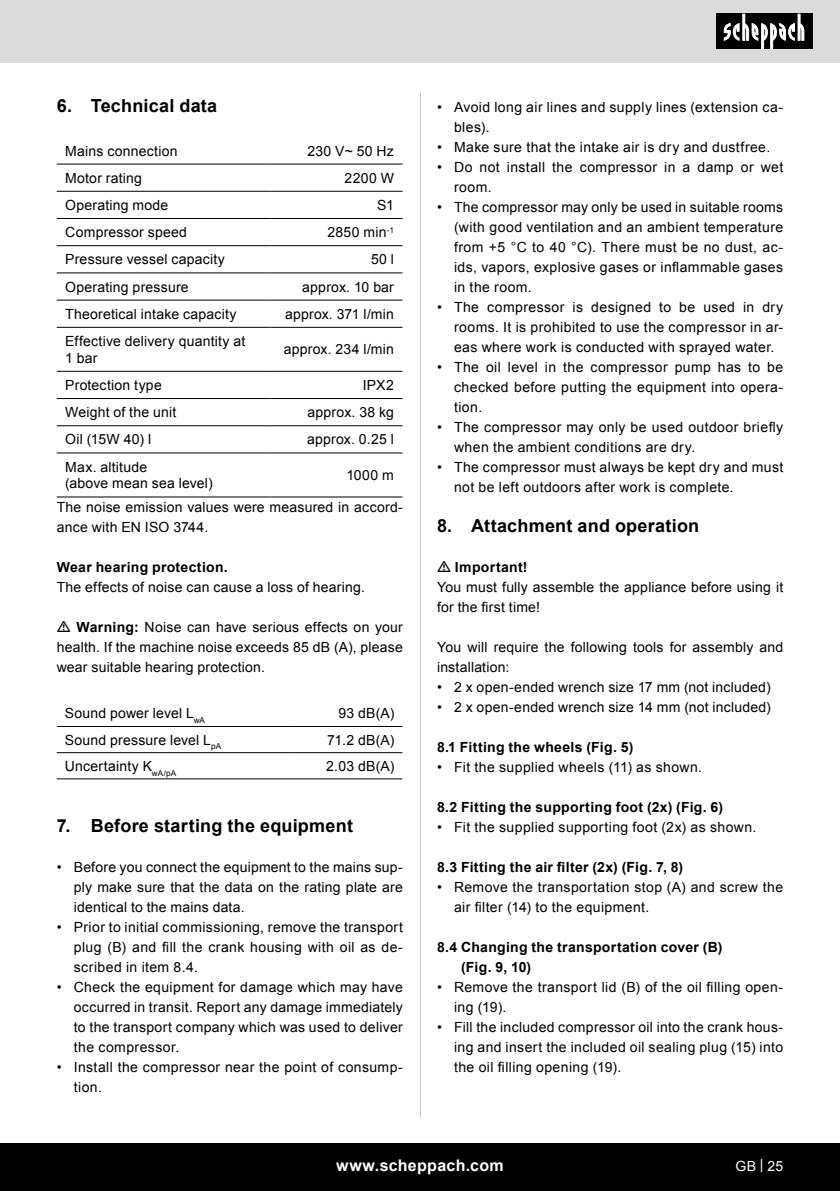
<style>
.page{position:relative;width:840px;height:1191px;background:#fff}
.page>*{position:absolute;margin:0;border:0;box-sizing:border-box;transform-origin:0 0}
.t1{font:700 18px "Arial";letter-spacing:.015em;color:#000}
.t2{font:700 16px "Arial";letter-spacing:.02em;color:#fff}
.Basiseinstellung{font:14px/20px "Arial";letter-spacing:.025em;color:#000}
.Basistext_in_Tabelle{font:14px/16.8px "Arial";letter-spacing:.015em;color:#000}
.Grundtext_Bold{font:700 14px/20px "Arial";letter-spacing:.02em;color:#000}
.t3{font:14px "Arial";color:#fff}
.s1{font-weight:700}
</style>
<div class="page">
<div style="left:0;top:0;width:839px;height:63px;background:#dbdbdb"></div>
<div style="left:0;top:1143px;width:839px;height:48px;background:#000"></div>
<div style="left:716px;top:14px;width:96px;height:35px;background:#000"></div>
<svg style="left:723px;top:14px;width:81px;height:35px"></svg>
<hr style="left:420px;top:92px;width:1px;height:1025px;background:#c7c7c7">
<svg style="left:57px;top:190px;width:345px;height:264px"></svg>
<hr style="left:57px;top:164px;width:213px;height:1px;background:#000">
<hr style="left:270px;top:164px;width:132px;height:1px;background:#000">
<hr style="left:57px;top:191px;width:213px;height:1px;background:#000">
<hr style="left:270px;top:191px;width:132px;height:1px;background:#000">
<hr style="left:57px;top:218px;width:213px;height:1px;background:#000">
<hr style="left:270px;top:218px;width:132px;height:1px;background:#000">
<hr style="left:57px;top:245px;width:213px;height:1px;background:#000">
<hr style="left:270px;top:245px;width:132px;height:1px;background:#000">
<hr style="left:57px;top:272px;width:213px;height:1px;background:#000">
<hr style="left:270px;top:272px;width:132px;height:1px;background:#000">
<hr style="left:57px;top:300px;width:213px;height:1px;background:#000">
<hr style="left:270px;top:300px;width:132px;height:1px;background:#000">
<hr style="left:57px;top:327px;width:213px;height:1px;background:#000">
<hr style="left:270px;top:327px;width:132px;height:1px;background:#000">
<hr style="left:57px;top:371px;width:213px;height:1px;background:#000">
<hr style="left:270px;top:371px;width:132px;height:1px;background:#000">
<hr style="left:57px;top:398px;width:213px;height:1px;background:#000">
<hr style="left:270px;top:398px;width:132px;height:1px;background:#000">
<hr style="left:57px;top:425px;width:213px;height:1px;background:#000">
<hr style="left:270px;top:425px;width:132px;height:1px;background:#000">
<hr style="left:57px;top:452px;width:213px;height:1px;background:#000">
<hr style="left:270px;top:452px;width:132px;height:1px;background:#000">
<hr style="left:57px;top:496px;width:213px;height:1px;background:#000">
<hr style="left:270px;top:496px;width:132px;height:1px;background:#000">
<svg style="left:57px;top:753px;width:345px;height:1px"></svg>
<hr style="left:57px;top:726px;width:238px;height:1px;background:#000">
<hr style="left:295px;top:726px;width:107px;height:1px;background:#000">
<hr style="left:57px;top:752px;width:238px;height:1px;background:#000">
<hr style="left:295px;top:752px;width:107px;height:1px;background:#000">
<hr style="left:57px;top:778px;width:238px;height:1px;background:#000">
<hr style="left:295px;top:778px;width:107px;height:1px;background:#000">
<p class="t1" style="left:57px;top:94px;width:162px">6. Technical data</p>
<p class="Basistext_in_Tabelle" style="left:65px;top:142px;width:114px">Mains connection</p>
<p class="Basistext_in_Tabelle" style="left:307px;top:142px;width:88px">230 V~ 50 Hz</p>
<p class="Basistext_in_Tabelle" style="left:65px;top:170px;width:78px">Motor rating</p>
<p class="Basistext_in_Tabelle" style="left:344px;top:170px;width:51px">2200 W</p>
<p class="Basistext_in_Tabelle" style="left:65px;top:197px;width:105px">Operating mode</p>
<p class="Basistext_in_Tabelle" style="left:377px;top:197px;width:18px">S1</p>
<p class="Basistext_in_Tabelle" style="left:65px;top:224px;width:123px">Compressor speed</p>
<p class="Basistext_in_Tabelle" style="left:327px;top:224px;width:68px">2850 min<sup>-1</sup></p>
<p class="Basistext_in_Tabelle" style="left:65px;top:251px;width:161px">Pressure vessel capacity</p>
<p class="Basistext_in_Tabelle" style="left:371px;top:251px;width:24px">50 l</p>
<p class="Basistext_in_Tabelle" style="left:65px;top:278px;width:125px">Operating pressure</p>
<p class="Basistext_in_Tabelle" style="left:302px;top:278px;width:93px">approx. 10 bar</p>
<p class="Basistext_in_Tabelle" style="left:65px;top:306px;width:173px">Theoretical intake capacity</p>
<p class="Basistext_in_Tabelle" style="left:285px;top:306px;width:110px">approx. 371 l/min</p>
<p class="Basiseinstellung" style="left:65px;top:333px;width:181px;line-height:16.8px">Effective delivery quantity at<br>1 bar</p>
<p class="Basiseinstellung" style="left:283px;top:340px;width:112px">approx. 234 l/min</p>
<p class="Basistext_in_Tabelle" style="left:65px;top:377px;width:98px">Protection type</p>
<p class="Basistext_in_Tabelle" style="left:362px;top:377px;width:33px">IPX2</p>
<p class="Basistext_in_Tabelle" style="left:65px;top:404px;width:112px">Weight of the unit</p>
<p class="Basistext_in_Tabelle" style="left:307px;top:404px;width:88px">approx. 38 kg</p>
<p class="Basistext_in_Tabelle" style="left:65px;top:431px;width:87px">Oil (15W 40) l</p>
<p class="Basistext_in_Tabelle" style="left:307px;top:431px;width:88px">approx. 0.25 l</p>
<p class="Basistext_in_Tabelle" style="left:65px;top:458px;width:149px">Max. altitude<br>(above mean sea level)</p>
<p class="Basistext_in_Tabelle" style="left:346px;top:467px;width:49px">1000 m</p>
<p class="Basiseinstellung" style="left:57px;top:497px;width:347px">The noise emission values were measured in accord&shy;ance with EN ISO 3744.</p>
<p class="Grundtext_Bold" style="left:57px;top:558px;width:172px">Wear hearing protection.</p>
<p class="Basiseinstellung" style="left:57px;top:577px;width:309px">The effects of noise can cause a loss of hearing.</p>
<p class="Basiseinstellung" style="left:57px;top:617px;width:347px;text-align:justify;text-indent:20px"><span class="s1">Warning:</span> Noise can have serious effects on your health. If the machine noise exceeds 85 dB (A), please wear suitable hearing protection.</p>
<p class="Basiseinstellung" style="left:65px;top:703px;width:142px">Sound power level L<sub>wA</sub></p>
<p class="Basiseinstellung" style="left:338px;top:703px;width:57px">93 dB(A)</p>
<p class="Basiseinstellung" style="left:65px;top:730px;width:158px">Sound pressure level L<sub>pA</sub></p>
<p class="Basiseinstellung" style="left:327px;top:730px;width:69px">71.2 dB(A)</p>
<p class="Basiseinstellung" style="left:65px;top:756px;width:113px">Uncertainty K<sub>wA/pA</sub></p>
<p class="Basiseinstellung" style="left:326px;top:756px;width:70px">2.03 dB(A)</p>
<p class="t1" style="left:57px;top:814px;width:297px">7. Before starting the equipment</p>
<p class="Basiseinstellung" style="left:74px;top:857px;width:330px;text-align:justify;text-indent:-17px">• Before you connect the equipment to the mains sup&shy;ply make sure that the data on the rating plate are identical to the mains data.</p>
<p class="Basiseinstellung" style="left:74px;top:917px;width:330px;text-align:justify;text-indent:-17px">• Prior to initial commissioning, remove the transport plug (B) and fill the crank housing with oil as de&shy;scribed in item 8.4.</p>
<p class="Basiseinstellung" style="left:74px;top:977px;width:330px;text-align:justify;text-indent:-17px">• Check the equipment for damage which may have occurred in transit. Report any damage immediately to the transport company which was used to deliver the compressor.</p>
<p class="Basiseinstellung" style="left:74px;top:1057px;width:330px;text-indent:-17px">• Install the compressor near the point of consump&shy;tion.</p>
<p class="Basiseinstellung" style="left:454px;top:97px;width:330px;text-indent:-17px">• Avoid long air lines and supply lines (extension ca&shy;bles).</p>
<p class="Basiseinstellung" style="left:437px;top:137px;width:334px">• Make sure that the intake air is dry and dustfree.</p>
<p class="Basiseinstellung" style="left:454px;top:157px;width:330px;text-indent:-17px">• Do not install the compressor in a damp or wet room.</p>
<p class="Basiseinstellung" style="left:454px;top:197px;width:330px;text-align:justify;text-indent:-17px">• The compressor may only be used in suitable rooms (with good ventilation and an ambient temperature from +5 °C to 40 °C). There must be no dust, ac&shy;ids, vapors, explosive gases or inflammable gases in the room.</p>
<p class="Basiseinstellung" style="left:454px;top:297px;width:330px;text-align:justify;text-indent:-17px">• The compressor is designed to be used in dry rooms. It is prohibited to use the compressor in ar&shy;eas where work is conducted with sprayed water.</p>
<p class="Basiseinstellung" style="left:454px;top:357px;width:330px;text-align:justify;text-indent:-17px">• The oil level in the compressor pump has to be checked before putting the equipment into opera&shy;tion.</p>
<p class="Basiseinstellung" style="left:454px;top:417px;width:330px;text-indent:-17px">• The compressor may only be used outdoor briefly when the ambient conditions are dry.</p>
<p class="Basiseinstellung" style="left:454px;top:457px;width:330px;text-indent:-17px">• The compressor must always be kept dry and must not be left outdoors after work is complete.</p>
<p class="t1" style="left:437px;top:514px;width:263px">8. Attachment and operation</p>
<p class="Grundtext_Bold" style="left:454px;top:558px;width:74px">Important!</p>
<p class="Basiseinstellung" style="left:437px;top:577px;width:347px">You must fully assemble the appliance before using it for the first time!</p>
<p class="Basiseinstellung" style="left:437px;top:637px;width:347px">You will require the following tools for assembly and installation:</p>
<p class="Basiseinstellung" style="left:437px;top:677px;width:335px">• 2 x open-ended wrench size 17 mm (not included)</p>
<p class="Basiseinstellung" style="left:437px;top:697px;width:335px">• 2 x open-ended wrench size 14 mm (not included)</p>
<p class="Grundtext_Bold" style="left:437px;top:738px;width:198px">8.1 Fitting the wheels (Fig. 5)</p>
<p class="Basiseinstellung" style="left:437px;top:757px;width:266px">• Fit the supplied wheels (11) as shown.</p>
<p class="Grundtext_Bold" style="left:437px;top:798px;width:287px">8.2 Fitting the supporting foot (2x) (Fig. 6)</p>
<p class="Basiseinstellung" style="left:437px;top:817px;width:321px">• Fit the supplied supporting foot (2x) as shown.</p>
<p class="Grundtext_Bold" style="left:437px;top:858px;width:247px">8.3 Fitting the air filter (2x) (Fig. 7, 8)</p>
<p class="Basiseinstellung" style="left:454px;top:877px;width:330px;text-indent:-17px">• Remove the transportation stop (A) and screw the air filter (14) to the equipment.</p>
<p class="Grundtext_Bold" style="left:461px;top:938px;width:262px;text-indent:-24px">8.4 Changing the transportation cover (B) (Fig. 9, 10)</p>
<p class="Basiseinstellung" style="left:454px;top:977px;width:330px;text-indent:-17px">• Remove the transport lid (B) of the oil filling open&shy;ing (19).</p>
<p class="Basiseinstellung" style="left:454px;top:1017px;width:330px;text-align:justify;text-indent:-17px">• Fill the included compressor oil into the crank hous&shy;ing and insert the included oil sealing plug (15) into the oil filling opening (19).</p>
<p class="t2" style="left:336px;top:1154px;width:169px">www.scheppach.com</p>
<p class="t3" style="left:735px;top:1156px;width:49px">GB | 25</p>
</div>
